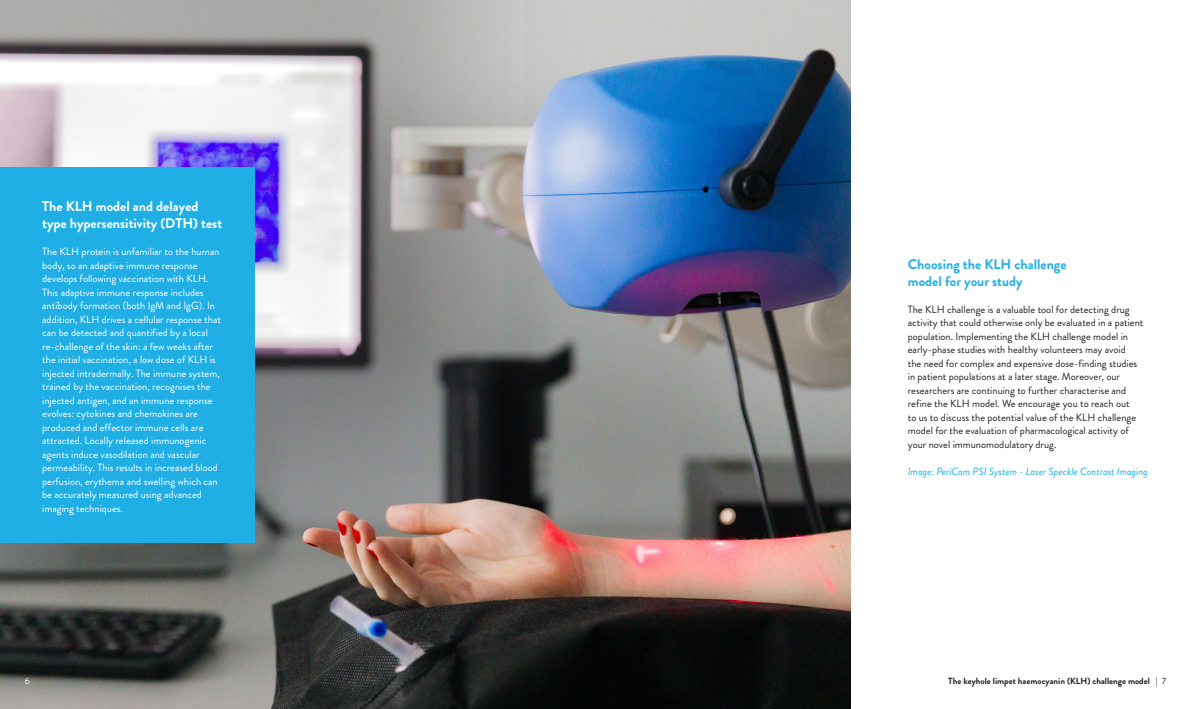
<style>
.page{position:relative;width:1191px;height:709px;background:#fff}
.page>*{position:absolute;margin:0;border:0;box-sizing:border-box;transform-origin:0 0}
.t1{font:700 14px/16.9px "Brandon Grotesque";color:#fff}
.t2{font:700 14px/16.9px "Brandon Grotesque";color:#1fafe5}
.t3{font:10.5px/13.5px "Brandon Grotesque";color:#fff}
.t4{font:10.5px/13.5px "Brandon Grotesque";color:#231f20}
.t5{font:italic 10.5px "Brandon Grotesque";color:#1fafe5}
.t6{font:700 9px "Brandon Grotesque";color:#231f20}
.t7{font:9px "Brandon Grotesque";color:#fff}
.s1{font-weight:400}
</style>
<div class="page">
<img style="left:0;top:0;width:850px;height:709px">
<div style="left:0;top:168px;width:255px;height:375px;background:#1fafe5"></div>
<p class="t1" style="left:42px;top:198px;width:181px">The KLH model and delayed type hypersensitivity (DTH) test</p>
<p class="t3" style="left:42px;top:245px;width:180px">The KLH protein is unfamiliar to the human body, so an adaptive immune response develops following vaccination with KLH.<br>This adaptive immune response includes antibody formation (both IgM and IgG). In addition, KLH drives a cellular response that can be detected and quantified by a local re-challenge of the skin: a few weeks after the initial vaccination, a low dose of KLH is injected intradermally. The immune system, trained by the vaccination, recognises the injected antigen, and an immune response evolves: cytokines and chemokines are produced and effector immune cells are attracted. Locally released immunogenic agents induce vasodilation and vascular permeability. This results in increased blood perfusion, erythema and swelling which can be accurately measured using advanced imaging techniques.</p>
<p class="t2" style="left:907px;top:256px;width:160px">Choosing the KLH challenge model for your study</p>
<p class="t4" style="left:907px;top:302px;width:237px">The KLH challenge is a valuable tool for detecting drug activity that could otherwise only be evaluated in a patient population. Implementing the KLH challenge model in early-phase studies with healthy volunteers may avoid<br>the need for complex and expensive dose-finding studies in patient populations at a later stage. Moreover, our researchers are continuing to further characterise and refine the KLH model. We encourage you to reach out<br>to us to discuss the potential value of the KLH challenge model for the evaluation of pharmacological activity of your novel immunomodulatory drug.</p>
<p class="t5" style="left:907px;top:464px;width:241px">Image: PeriCam PSI System - Laser Speckle Contrast Imaging</p>
<p class="t7" style="left:25px;top:674px;width:6px">6</p>
<p class="t6" style="left:948px;top:674px;width:219px">The keyhole limpet haemocyanin (KLH) challenge model <span class="s1">| 7</span></p>
</div>
